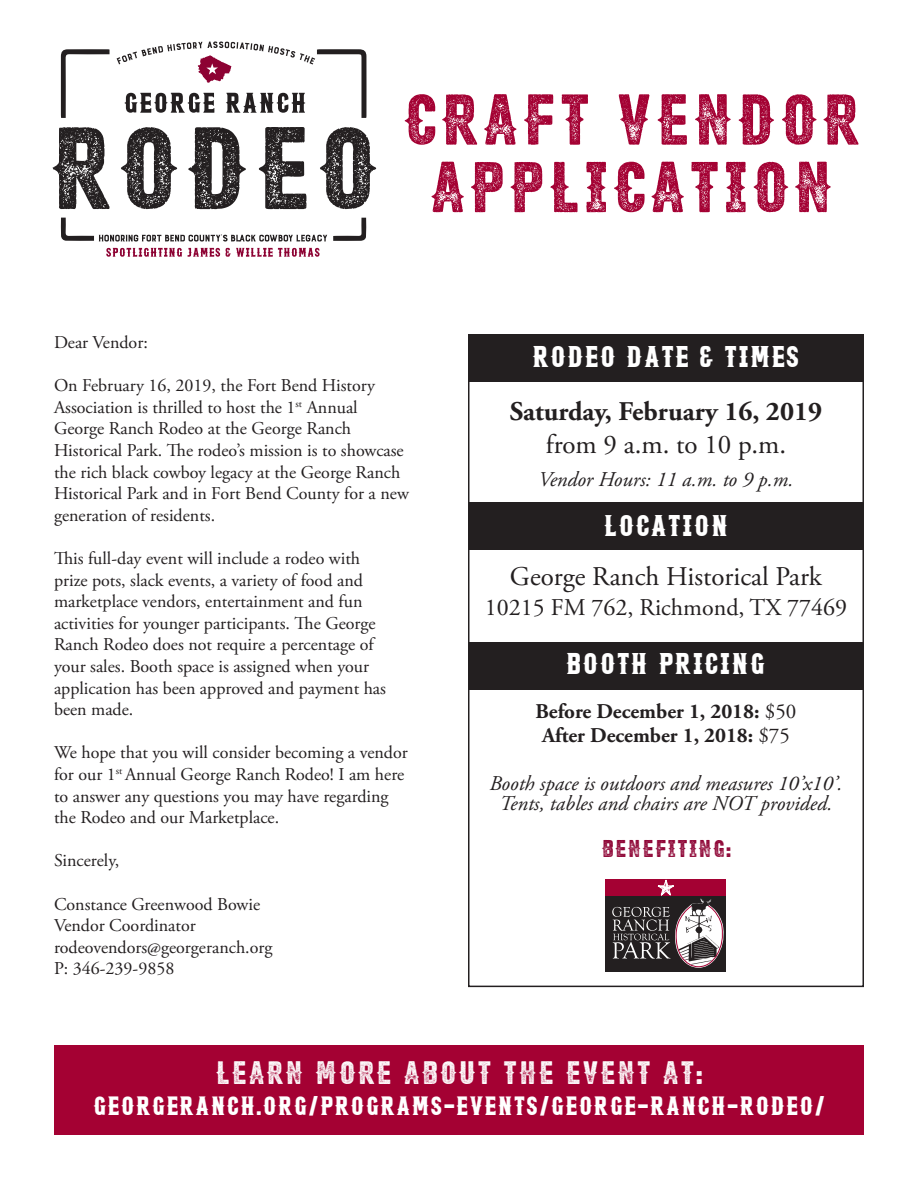
<style>
.page{position:relative;width:918px;height:1188px;background:#fff}
.page>*{position:absolute;margin:0;border:0;box-sizing:border-box;transform-origin:0 0}
.t1{font:800 72px "Roper Press";color:#a40133}
.t2{font:800 32.55px "Roper Press";color:#fff}
.t3{font:30px "Roper Serif";color:#fff}
.t4{font:27px "Adobe Garamond Pro";color:#231f20}
.t5{font:700 27px "Adobe Garamond Pro";color:#231f20}
.t6{font:26.55px "Roper Serif";color:#fff}
.t7{font:800 24.3px "Roper Press";color:#8d0233}
.t8{font:24px "Adobe Garamond Pro";color:#231f20}
.t9{font:italic 21px "Adobe Garamond Pro";color:#231f20}
.t10{font:700 21px "Adobe Garamond Pro";color:#231f20}
.t11{font:18px/21.6px "Adobe Garamond Pro";color:#231f20}
.s1{font-weight:400}
</style>
<div class="page">
<div style="left:54px;top:1045px;width:810px;height:90px;background:#a40133"></div>
<div style="left:468px;top:335px;width:396px;height:47px;background:#231f20"></div>
<div style="left:606px;top:896px;width:120px;height:75px;background:#231f20"></div>
<div style="left:606px;top:879px;width:120px;height:17px;background:#a40133"></div>
<svg style="left:612px;top:879px;width:112px;height:89px"></svg>
<div style="left:468px;top:503px;width:396px;height:47px;background:#231f20"></div>
<svg style="left:53px;top:127px;width:323px;height:82px"></svg>
<svg style="left:106px;top:248px;width:214px;height:9px"></svg>
<svg style="left:61px;top:49px;width:49px;height:69px"></svg>
<svg style="left:333px;top:218px;width:33px;height:23px"></svg>
<svg style="left:61px;top:218px;width:266px;height:24px"></svg>
<svg style="left:116px;top:41px;width:251px;height:77px"></svg>
<div style="left:468px;top:642px;width:396px;height:47px;background:#231f20"></div>
<p class="t1" style="left:401px;top:77px;width:462px">CRAFT VENDOR</p>
<p class="t1" style="left:428px;top:145px;width:409px">APPLICATION</p>
<p class="t11" style="left:54px;top:332px;width:95px">Dear Vendor:</p>
<p class="t11" style="left:54px;top:375px;width:356px">On February 16, 2019, the Fort Bend History Association is thrilled to host the 1<sup>st</sup> Annual George Ranch Rodeo at the George Ranch Historical Park. The rodeo’s mission is to showcase the rich black cowboy legacy at the George Ranch Historical Park and in Fort Bend County for a new generation of residents.</p>
<p class="t11" style="left:54px;top:548px;width:334px">This full-day event will include a rodeo with prize pots, slack events, a variety of food and marketplace vendors, entertainment and fun activities for younger participants. The George Ranch Rodeo does not require a percentage of your sales. Booth space is assigned when your application has been approved and payment has been made.</p>
<p class="t11" style="left:54px;top:742px;width:355px">We hope that you will consider becoming a vendor for our 1<sup>st</sup> Annual George Ranch Rodeo! I am here to answer any questions you may have regarding the Rodeo and our Marketplace.</p>
<p class="t11" style="left:54px;top:850px;width:67px">Sincerely,</p>
<p class="t11" style="left:54px;top:894px;width:208px">Constance Greenwood Bowie</p>
<p class="t11" style="left:54px;top:915px;width:143px">Vendor Coordinator</p>
<p class="t11" style="left:54px;top:937px;width:220px">rodeovendors@georgeranch.org</p>
<p class="t11" style="left:54px;top:958px;width:122px">P: 346-239-9858</p>
<p class="t3" style="left:532px;top:339px;width:270px">RODEO DATE &amp; TIMES</p>
<p class="t5" style="left:510px;top:396px;width:314px">Saturday, February 16, 2019</p>
<p class="t4" style="left:546px;top:428px;width:242px">from 9 a.m. to 10 p.m.</p>
<p class="t9" style="left:539px;top:466px;width:256px">Vendor Hours: 11 a.m. to 9 p.m.</p>
<p class="t3" style="left:603px;top:508px;width:127px">LOCATION</p>
<p class="t4" style="left:510px;top:560px;width:314px">George Ranch Historical Park</p>
<p class="t8" style="left:485px;top:593px;width:364px">10215 FM 762, Richmond, TX 77469</p>
<p class="t3" style="left:566px;top:646px;width:202px">BOOTH PRICING</p>
<p class="t10" style="left:536px;top:699px;width:262px">Before December 1, 2018: <span class="s1">$50</span></p>
<p class="t10" style="left:542px;top:723px;width:249px">After December 1, 2018: <span class="s1">$75</span></p>
<p class="t9" style="left:489px;top:771px;width:355px">Booth space is outdoors and measures 10’x10’.</p>
<p class="t9" style="left:500px;top:790px;width:334px">Tents, tables and chairs are NOT provided.</p>
<p class="t7" style="left:601px;top:835px;width:132px">BENEFITING:</p>
<p class="t2" style="left:215px;top:1053px;width:490px">LEARN MORE ABOUT THE EVENT AT:</p>
<p class="t6" style="left:93px;top:1091px;width:735px">GEORGERANCH.ORG/PROGRAMS-EVENTS/GEORGE-RANCH-RODEO/</p>
</div>
